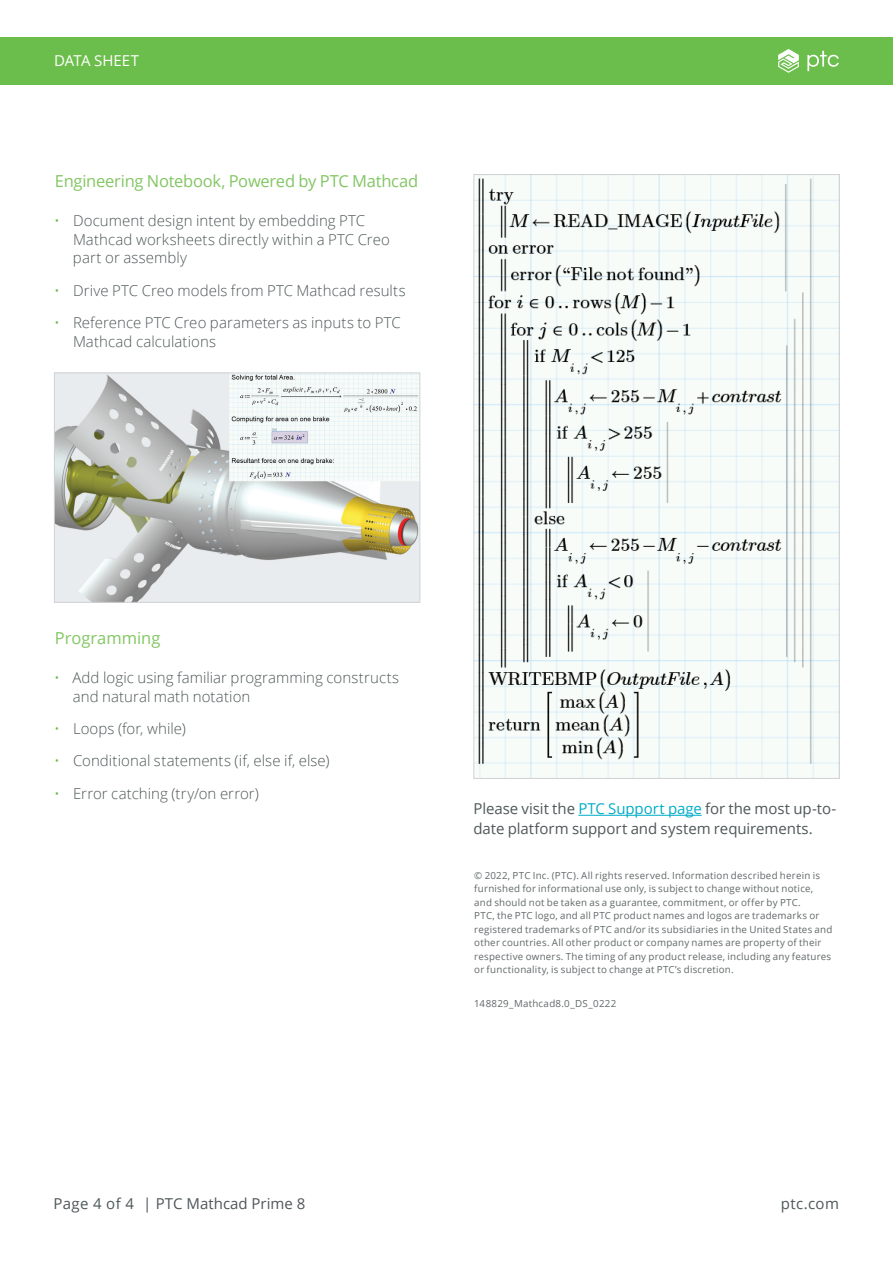
<style>
.page{position:relative;width:893px;height:1263px;background:#fff}
.page>*{position:absolute;margin:0;border:0;box-sizing:border-box;transform-origin:0 0}
.t1{font:16.5px "Open Sans";letter-spacing:-.015em;color:#82c663}
.t2{font:300 15px/18.8px "Open Sans";letter-spacing:.005em;color:#4e5758}
.t3{font:15px/20.2px "Open Sans";letter-spacing:-.005em;color:#4e5758}
.t4{font:15px "Open Sans";color:#fff}
.t5{font:9.75px/13.5px "Open Sans";letter-spacing:.025em;color:#616869}
.s1{color:#6cbe4c}
.s2{color:#00acc8}
</style>
<div class="page">
<div style="left:0;top:37px;width:893px;height:48px;background:#6cbe4c"></div>
<svg style="left:778px;top:49px;width:21px;height:24px"></svg>
<svg style="left:807px;top:51px;width:32px;height:20px"></svg>
<img style="left:475px;top:176px;width:363px;height:601px">
<img style="left:56px;top:375px;width:362px;height:226px">
<div style="left:54px;top:373px;width:366px;height:230px;border:1px solid #d1d2d4"></div>
<hr style="left:578px;top:815px;width:124px;height:1px;background:#00acc8">
<h2 class="t4" style="left:54px;top:50px;width:87px">DATA SHEET</h2>
<h1 class="t1" style="left:55px;top:169px;width:365px">Engineering Notebook, Powered by PTC Mathcad</h1>
<h2 class="t2" style="left:73px;top:211px;width:318px;text-indent:-19px"><span class="s1">•</span> Document design intent by embedding PTC<br>Mathcad worksheets directly within a PTC Creo part or assembly</h2>
<h2 class="t2" style="left:54px;top:280px;width:353px"><span class="s1">•</span> Drive PTC Creo models from PTC Mathcad results</h2>
<h2 class="t2" style="left:73px;top:313px;width:329px;text-indent:-19px"><span class="s1">•</span> Reference PTC Creo parameters as inputs to PTC<br>Mathcad calculations</h2>
<h1 class="t1" style="left:55px;top:627px;width:107px">Programming</h1>
<h2 class="t2" style="left:73px;top:668px;width:328px;text-indent:-18px"><span class="s1">•</span> Add logic using familiar programming constructs and natural math notation</h2>
<h2 class="t2" style="left:54px;top:719px;width:133px"><span class="s1">•</span> Loops (for, while)</h2>
<h2 class="t2" style="left:54px;top:751px;width:277px"><span class="s1">•</span> Conditional statements (if, else if, else)</h2>
<h2 class="t2" style="left:54px;top:783px;width:206px"><span class="s1">•</span> Error catching (try/on error)</h2>
<h2 class="t3" style="left:473px;top:798px;width:364px">Please visit the <span class="s2">PTC Support page</span> for the most up-to&shy;date platform support and system requirements.</h2>
<p class="t5" style="left:474px;top:868px;width:360px">© 2022, PTC Inc. (PTC). All rights reserved. Information described herein is furnished for informational use only, is subject to change without notice, and should not be taken as a guarantee, commitment, or offer by PTC.<br>PTC, the PTC logo, and all PTC product names and logos are trademarks or registered trademarks of PTC and/or its subsidiaries in the United States and other countries. All other product or company names are property of their respective owners. The timing of any product release, including any features or functionality, is subject to change at PTC’s discretion.</p>
<p class="t5" style="left:474px;top:996px;width:144px">148829_Mathcad8.0_DS_0222</p>
<h2 class="t3" style="left:53px;top:1193px;width:253px">Page 4 of 4 | PTC Mathcad Prime 8</h2>
<h2 class="t3" style="left:781px;top:1193px;width:60px">ptc.com</h2>
</div>
